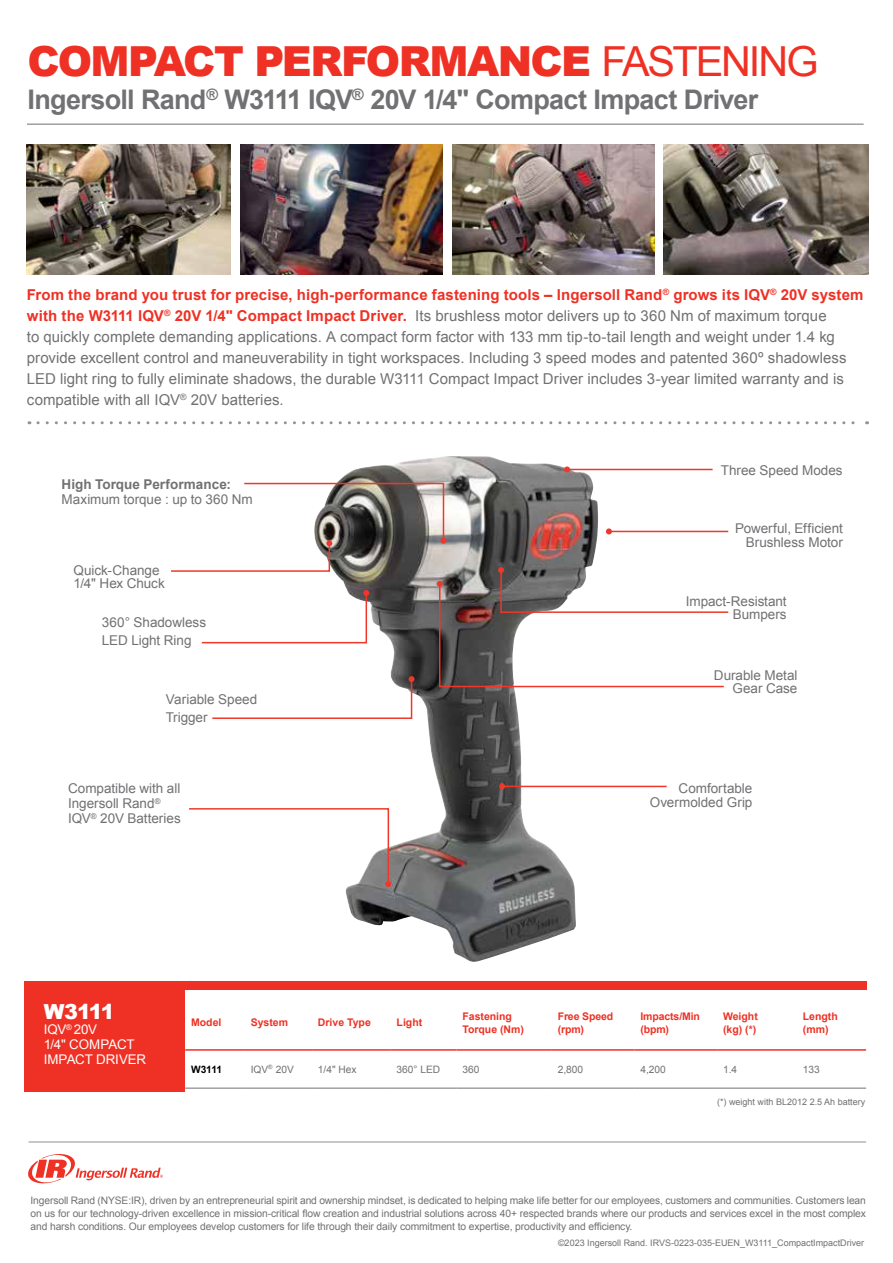
<style>
.page{position:relative;width:893px;height:1263px;background:#fff}
.page>*{position:absolute;margin:0;border:0;box-sizing:border-box;transform-origin:0 0}
.t1{font:900 41.4px "Arial";letter-spacing:-.04em;color:#ee3124}
.t2{font:700 27px "Arial";letter-spacing:-.025em;color:#717073}
.t3{font:900 20.7px "Arial";letter-spacing:-.075em;color:#fff}
.t4{font:15px/21px "Arial";color:#717073}
.t5{font:13.5px/13.5px "Arial";color:#717073}
.t6{font:700 13.5px "Arial";letter-spacing:.005em;color:#717073}
.t7{font:13.35px/14.9px "Arial";letter-spacing:-.005em;color:#fff}
.t8{font:700 10.5px/12.6px "Arial";color:#ee3124}
.t9{font:10.35px/13.2px "Arial";letter-spacing:-.01em;color:#717073;text-align:justify}
.t10{font:10.2px "Arial";color:#717073}
.t11{font:700 10.2px "Arial";letter-spacing:-.04em;color:#000}
.t12{font:9px "Arial";color:#717073}
.s1{font-weight:400}
.s2{font-weight:700;color:#ee3124}
</style>
<div class="page">
<img style="left:338px;top:456px;width:238px;height:506px">
<svg style="left:28px;top:1154px;width:135px;height:30px"></svg>
<hr style="left:29px;top:1141px;width:837px;height:2px;background:#717073">
<svg style="left:38px;top:421px;width:829px;height:3px"></svg>
<img style="left:27px;top:144px;width:204px;height:130px">
<img style="left:240px;top:144px;width:203px;height:130px">
<img style="left:452px;top:144px;width:202px;height:130px">
<hr style="left:27px;top:124px;width:837px;height:1px;background:#717073">
<img style="left:664px;top:144px;width:204px;height:130px">
<div style="left:24px;top:981px;width:161px;height:110px;background:#ee3124"></div>
<div style="left:152px;top:981px;width:714px;height:8px;background:#ee3124"></div>
<hr style="left:185px;top:1049px;width:60px;height:2px;background:#ee3124">
<hr style="left:245px;top:1049px;width:67px;height:2px;background:#ee3124">
<hr style="left:312px;top:1049px;width:79px;height:2px;background:#ee3124">
<hr style="left:391px;top:1049px;width:66px;height:2px;background:#ee3124">
<hr style="left:457px;top:1049px;width:95px;height:2px;background:#ee3124">
<hr style="left:552px;top:1049px;width:83px;height:2px;background:#ee3124">
<hr style="left:635px;top:1049px;width:82px;height:2px;background:#ee3124">
<hr style="left:717px;top:1049px;width:80px;height:2px;background:#ee3124">
<hr style="left:797px;top:1049px;width:69px;height:2px;background:#ee3124">
<hr style="left:185px;top:1088px;width:60px;height:1px;background:#717073">
<hr style="left:245px;top:1088px;width:67px;height:1px;background:#717073">
<hr style="left:312px;top:1088px;width:79px;height:1px;background:#717073">
<hr style="left:391px;top:1088px;width:66px;height:1px;background:#717073">
<hr style="left:457px;top:1088px;width:95px;height:1px;background:#717073">
<hr style="left:552px;top:1088px;width:83px;height:1px;background:#717073">
<hr style="left:635px;top:1088px;width:82px;height:1px;background:#717073">
<hr style="left:717px;top:1088px;width:80px;height:1px;background:#717073">
<hr style="left:797px;top:1088px;width:69px;height:1px;background:#717073">
<hr style="left:502px;top:786px;width:165px;height:1px;background:#ef3829">
<svg style="left:499px;top:783px;width:6px;height:6px"></svg>
<svg style="left:171px;top:482px;width:558px;height:238px"></svg>
<hr style="left:567px;top:469px;width:146px;height:1px;background:#ef3829">
<svg style="left:564px;top:466px;width:6px;height:6px"></svg>
<svg style="left:189px;top:807px;width:202px;height:80px"></svg>
<h1 class="t1" style="left:27px;top:31px;width:793px">COMPACT PERFORMANCE <span class="s1">FASTENING</span></h1>
<h2 class="t2" style="left:27px;top:81px;width:732px">Ingersoll Rand<sup>®</sup> W3111 IQV<sup>®</sup> 20V 1/4" Compact Impact Driver</h2>
<p class="t4" style="left:27px;top:284px;width:838px"><span class="s2">From the brand you trust for precise, high-performance fastening tools – Ingersoll Rand</span><sup>®</sup> <span class="s2">grows its IQV</span><sup>®</sup> <span class="s2">20V system with the W3111 IQV</span><sup>®</sup> <span class="s2">20V 1/4" Compact Impact Driver.</span> Its brushless motor delivers up to 360 Nm of maximum torque<br>to quickly complete demanding applications. A compact form factor with 133 mm tip-to-tail length and weight under 1.4 kg provide excellent control and maneuverability in tight workspaces. Including 3 speed modes and patented 360º shadowless LED light ring to fully eliminate shadows, the durable W3111 Compact Impact Driver includes 3-year limited warranty and is compatible with all IQV<sup>®</sup> 20V batteries.</p>
<p class="t6" style="left:62px;top:476px;width:171px">High Torque Performance:</p>
<p class="t5" style="left:62px;top:493px;width:193px">Maximum torque : up to 360 Nm</p>
<p class="t5" style="left:73px;top:563px;width:93px">Quick-Change<br>1/4" Hex Chuck</p>
<p class="t5" style="left:102px;top:613px;width:106px;line-height:18px">360° Shadowless<br>LED Light Ring</p>
<p class="t5" style="left:166px;top:690px;width:93px;line-height:18px">Variable Speed<br>Trigger</p>
<p class="t5" style="left:721px;top:464px;width:123px">Three Speed Modes</p>
<p class="t5" style="left:735px;top:522px;width:109px;text-align:right">Powerful, Efficient<br>Brushless Motor</p>
<p class="t5" style="left:686px;top:595px;width:102px;text-align:right">Impact-Resistant<br>Bumpers</p>
<p class="t5" style="left:714px;top:669px;width:85px;text-align:right">Durable Metal<br>Gear Case</p>
<p class="t5" style="left:68px;top:781px;width:114px;line-height:15px">Compatible with all<br>Ingersoll Rand<sup>®<br></sup>IQV<sup>®</sup> 20V Batteries</p>
<p class="t5" style="left:650px;top:782px;width:104px;text-align:right">Comfortable<br>Overmolded Grip</p>
<h3 class="t3" style="left:44px;top:996px;width:72px">W3111</h3>
<p class="t7" style="left:44px;top:1022px;width:104px">IQV<sup>®</sup> 20V<br>1/4" COMPACT<br>IMPACT DRIVER</p>
<p class="t8" style="left:191px;top:1017px;width:32px">Model</p>
<p class="t8" style="left:251px;top:1017px;width:39px">System</p>
<p class="t8" style="left:318px;top:1017px;width:54px">Drive Type</p>
<p class="t8" style="left:397px;top:1017px;width:27px">Light</p>
<p class="t8" style="left:462px;top:1010px;width:63px">Fastening<br>Torque (Nm)</p>
<p class="t8" style="left:558px;top:1010px;width:57px">Free Speed (rpm)</p>
<p class="t8" style="left:640px;top:1010px;width:61px">Impacts/Min (bpm)</p>
<p class="t8" style="left:723px;top:1010px;width:36px">Weight (kg) (*)</p>
<p class="t8" style="left:803px;top:1010px;width:36px">Length (mm)</p>
<p class="t11" style="left:191px;top:1062px;width:32px">W3111</p>
<p class="t10" style="left:251px;top:1062px;width:45px">IQV<sup>®</sup> 20V</p>
<p class="t10" style="left:318px;top:1062px;width:40px">1/4" Hex</p>
<p class="t10" style="left:397px;top:1062px;width:45px">360° LED</p>
<p class="t10" style="left:462px;top:1062px;width:18px">360</p>
<p class="t10" style="left:558px;top:1062px;width:27px">2,800</p>
<p class="t10" style="left:640px;top:1062px;width:27px">4,200</p>
<p class="t10" style="left:723px;top:1062px;width:16px">1.4</p>
<p class="t10" style="left:803px;top:1062px;width:18px">133</p>
<p class="t12" style="left:717px;top:1096px;width:150px">(*) weight with BL2012 2.5 Ah battery</p>
<p class="t9" style="left:30px;top:1193px;width:837px">Ingersoll Rand (NYSE:IR), driven by an entrepreneurial spirit and ownership mindset, is dedicated to helping make life better for our employees, customers and communities. Customers lean on us for our technology-driven excellence in mission-critical flow creation and industrial solutions across 40+ respected brands where our products and services excel in the most complex and harsh conditions. Our employees develop customers for life through their daily commitment to expertise, productivity and efficiency.</p>
<p class="t12" style="left:558px;top:1237px;width:308px">©2023 Ingersoll Rand. IRVS-0223-035-EUEN_W3111_CompactImpactDriver</p>
</div>
